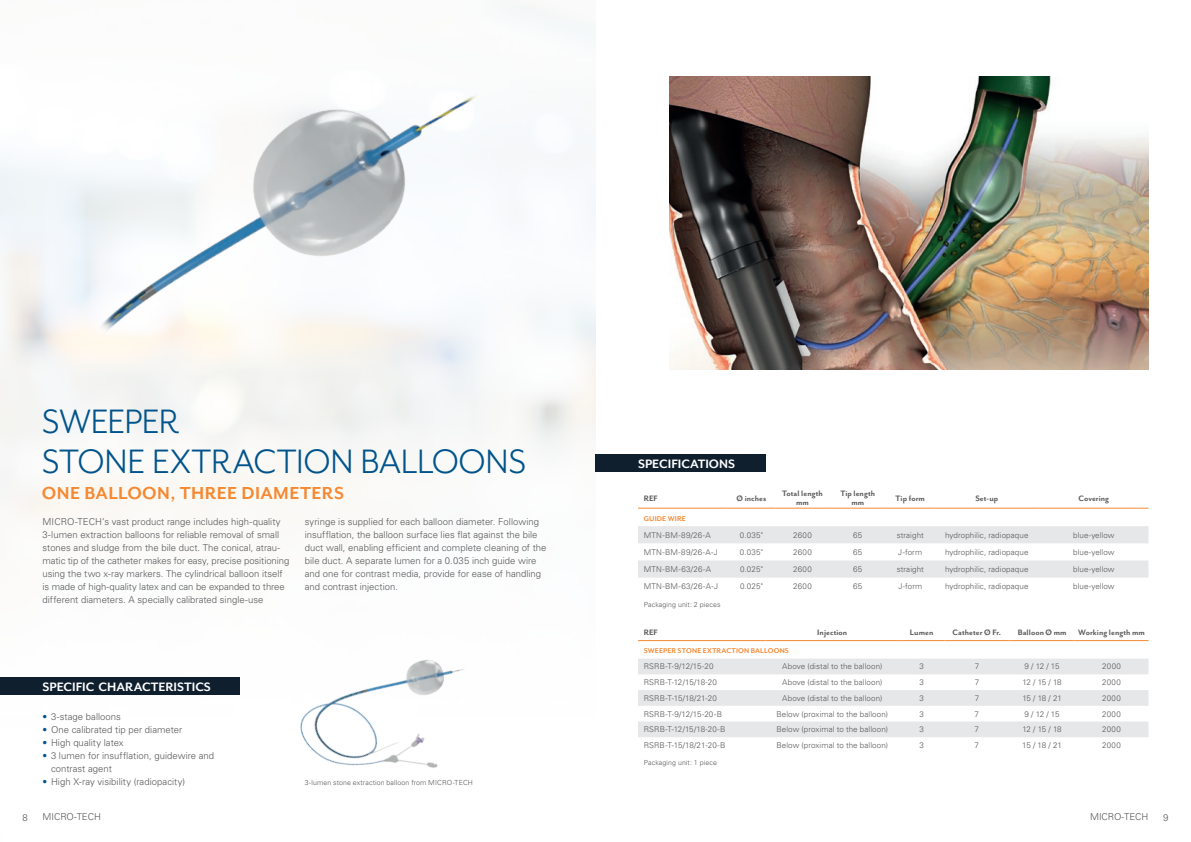
<style>
.page{position:relative;width:1191px;height:842px;background:#fff}
.page>*{position:absolute;margin:0;border:0;box-sizing:border-box;transform-origin:0 0}
.t1{font:39px/40px "Mr Eaves San OT";letter-spacing:-.01em;color:#00548b}
.t2{font:700 20px "Mr Eaves San OT";letter-spacing:.02em;color:#f58932}
.t3{font:700 14px "Mr Eaves San OT";color:#fff}
.t4{font:300 9.5px/13px "Univers LT Std";color:#57585a}
.t5{font:700 9px/9px "Mr Eaves San OT";letter-spacing:.005em;color:#57585a;text-align:center}
.t6{font:300 8px "Univers LT Std";letter-spacing:.01em;color:#57585a}
.t7{font:700 8px "Mr Eaves San OT";letter-spacing:.015em;color:#f58932}
.t8{font:300 7px "Univers LT Std";letter-spacing:.015em;color:#57585a}
.s1{color:#00548b}
</style>
<div class="page">
<img style="left:0;top:9px;width:595px;height:686px">
<img style="left:669px;top:77px;width:479px;height:292px">
<img style="left:291px;top:651px;width:189px;height:117px">
<img style="left:73px;top:53px;width:422px;height:306px">
<div style="left:0;top:677px;width:240px;height:17px;background:#101f2e"></div>
<svg style="left:638px;top:659px;width:510px;height:78px"></svg>
<hr style="left:638px;top:640px;width:127px;height:1px;background:#f58932">
<hr style="left:765px;top:640px;width:134px;height:1px;background:#f58932">
<hr style="left:899px;top:640px;width:45px;height:1px;background:#f58932">
<hr style="left:944px;top:640px;width:65px;height:1px;background:#f58932">
<hr style="left:1009px;top:640px;width:65px;height:1px;background:#f58932">
<hr style="left:1074px;top:640px;width:74px;height:1px;background:#f58932">
<div style="left:595px;top:454px;width:170px;height:17px;background:#101f2e"></div>
<div style="left:638px;top:526px;width:510px;height:17px;background:#e6e7e9"></div>
<svg style="left:638px;top:560px;width:510px;height:18px;background:#e7e8ea"></svg>
<hr style="left:638px;top:508px;width:89px;height:1px;background:#f58932">
<hr style="left:727px;top:508px;width:48px;height:1px;background:#f58932">
<hr style="left:775px;top:508px;width:54px;height:1px;background:#f58932">
<hr style="left:829px;top:508px;width:57px;height:1px;background:#f58932">
<hr style="left:886px;top:508px;width:48px;height:1px;background:#f58932">
<hr style="left:934px;top:508px;width:105px;height:1px;background:#f58932">
<hr style="left:1039px;top:508px;width:109px;height:1px;background:#f58932">
<h1 class="t1" style="left:42px;top:402px;width:486px">SWEEPER<br>STONE EXTRACTION BALLOONS</h1>
<h2 class="t2" style="left:42px;top:482px;width:304px">ONE BALLOON, THREE DIAMETERS</h2>
<p class="t4" style="left:43px;top:515px;width:248px">MICRO-TECH’s vast product range includes high-quality 3-lumen extraction balloons for reliable removal of small stones and sludge from the bile duct. The conical, atrau&shy;matic tip of the catheter makes for easy, precise positioning using the two x-ray markers. The cylindrical balloon itself is made of high-quality latex and can be expanded to three different diameters. A specially calibrated single-use</p>
<p class="t4" style="left:305px;top:515px;width:243px">syringe is supplied for each balloon diameter. Following insufflation, the balloon surface lies flat against the bile duct wall, enabling efficient and complete cleaning of the bile duct. A separate lumen for a 0.035 inch guide wire and one for contrast media, provide for ease of handling and contrast injection.</p>
<h3 class="t3" style="left:43px;top:679px;width:170px">SPECIFIC CHARACTERISTICS</h3>
<p class="t4" style="left:43px;top:710px;width:80px"><span class="s1">•</span> 3-stage balloons</p>
<p class="t4" style="left:43px;top:723px;width:141px"><span class="s1">•</span> One calibrated tip per diameter</p>
<p class="t4" style="left:43px;top:736px;width:83px"><span class="s1">•</span> High quality latex</p>
<p class="t4" style="left:51px;top:749px;width:165px;text-indent:-9px"><span class="s1">•</span> 3 lumen for insufflation, guidewire and contrast agent</p>
<p class="t4" style="left:43px;top:775px;width:144px"><span class="s1">•</span> High X-ray visibility (radiopacity)</p>
<p class="t8" style="left:305px;top:778px;width:170px">3-lumen stone extraction balloon from MICRO-TECH</p>
<h3 class="t3" style="left:638px;top:456px;width:99px">SPECIFICATIONS</h3>
<p class="t5" style="left:643px;top:494px;width:16px">REF</p>
<p class="t5" style="left:736px;top:494px;width:31px">Ø inches</p>
<p class="t5" style="left:782px;top:489px;width:42px">Total length mm</p>
<p class="t5" style="left:840px;top:489px;width:36px">Tip length mm</p>
<p class="t5" style="left:895px;top:494px;width:31px">Tip form</p>
<p class="t5" style="left:975px;top:494px;width:24px">Set-up</p>
<p class="t5" style="left:1078px;top:494px;width:32px">Covering</p>
<p class="t7" style="left:643px;top:514px;width:44px">GUIDE WIRE</p>
<p class="t6" style="left:643px;top:530px;width:69px">MTN-BM-89/26-A</p>
<p class="t6" style="left:740px;top:530px;width:25px">0.035"</p>
<p class="t6" style="left:793px;top:530px;width:20px">2600</p>
<p class="t6" style="left:853px;top:530px;width:11px">65</p>
<p class="t6" style="left:896px;top:530px;width:29px">straight</p>
<p class="t6" style="left:945px;top:530px;width:85px">hydrophilic, radiopaque</p>
<p class="t6" style="left:1073px;top:530px;width:43px">blue-yellow</p>
<p class="t6" style="left:643px;top:547px;width:76px">MTN-BM-89/26-A-J</p>
<p class="t6" style="left:740px;top:547px;width:25px">0.035"</p>
<p class="t6" style="left:793px;top:547px;width:20px">2600</p>
<p class="t6" style="left:853px;top:547px;width:11px">65</p>
<p class="t6" style="left:898px;top:547px;width:25px">J-form</p>
<p class="t6" style="left:945px;top:547px;width:85px">hydrophilic, radiopaque</p>
<p class="t6" style="left:1073px;top:547px;width:43px">blue-yellow</p>
<p class="t6" style="left:643px;top:564px;width:69px">MTN-BM-63/26-A</p>
<p class="t6" style="left:740px;top:564px;width:24px">0.025"</p>
<p class="t6" style="left:793px;top:564px;width:20px">2600</p>
<p class="t6" style="left:853px;top:564px;width:11px">65</p>
<p class="t6" style="left:896px;top:564px;width:29px">straight</p>
<p class="t6" style="left:945px;top:564px;width:85px">hydrophilic, radiopaque</p>
<p class="t6" style="left:1073px;top:564px;width:43px">blue-yellow</p>
<p class="t6" style="left:643px;top:581px;width:76px">MTN-BM-63/26-A-J</p>
<p class="t6" style="left:740px;top:581px;width:24px">0.025"</p>
<p class="t6" style="left:793px;top:581px;width:20px">2600</p>
<p class="t6" style="left:853px;top:581px;width:11px">65</p>
<p class="t6" style="left:898px;top:581px;width:25px">J-form</p>
<p class="t6" style="left:945px;top:581px;width:85px">hydrophilic, radiopaque</p>
<p class="t6" style="left:1073px;top:581px;width:43px">blue-yellow</p>
<p class="t8" style="left:643px;top:600px;width:78px">Packaging unit: 2 pieces</p>
<p class="t5" style="left:643px;top:628px;width:16px">REF</p>
<p class="t5" style="left:817px;top:628px;width:32px">Injection</p>
<p class="t5" style="left:909px;top:628px;width:25px">Lumen</p>
<p class="t5" style="left:952px;top:628px;width:50px">Catheter Ø Fr.</p>
<p class="t5" style="left:1017px;top:628px;width:50px">Balloon Ø mm</p>
<p class="t5" style="left:1078px;top:628px;width:68px">Working length mm</p>
<p class="t7" style="left:643px;top:646px;width:147px">SWEEPER STONE EXTRACTION BALLOONS</p>
<p class="t6" style="left:643px;top:662px;width:71px">RSRB-T-9/12/15-20</p>
<p class="t6" style="left:782px;top:662px;width:102px">Above (distal to the balloon)</p>
<p class="t6" style="left:919px;top:662px;width:6px">3</p>
<p class="t6" style="left:974px;top:662px;width:6px">7</p>
<p class="t6" style="left:1024px;top:662px;width:37px">9 / 12 / 15</p>
<p class="t6" style="left:1102px;top:662px;width:20px">2000</p>
<p class="t6" style="left:643px;top:677px;width:75px">RSRB-T-12/15/18-20</p>
<p class="t6" style="left:782px;top:677px;width:102px">Above (distal to the balloon)</p>
<p class="t6" style="left:919px;top:677px;width:6px">3</p>
<p class="t6" style="left:974px;top:677px;width:6px">7</p>
<p class="t6" style="left:1022px;top:677px;width:41px">12 / 15 / 18</p>
<p class="t6" style="left:1102px;top:677px;width:20px">2000</p>
<p class="t6" style="left:643px;top:693px;width:75px">RSRB-T-15/18/21-20</p>
<p class="t6" style="left:782px;top:693px;width:102px">Above (distal to the balloon)</p>
<p class="t6" style="left:919px;top:693px;width:6px">3</p>
<p class="t6" style="left:974px;top:693px;width:6px">7</p>
<p class="t6" style="left:1022px;top:693px;width:41px">15 / 18 / 21</p>
<p class="t6" style="left:1102px;top:693px;width:20px">2000</p>
<p class="t6" style="left:643px;top:709px;width:80px">RSRB-T-9/12/15-20-B</p>
<p class="t6" style="left:776px;top:709px;width:113px">Below (proximal to the balloon)</p>
<p class="t6" style="left:919px;top:709px;width:6px">3</p>
<p class="t6" style="left:974px;top:709px;width:6px">7</p>
<p class="t6" style="left:1024px;top:709px;width:37px">9 / 12 / 15</p>
<p class="t6" style="left:1102px;top:709px;width:20px">2000</p>
<p class="t6" style="left:643px;top:725px;width:83px">RSRB-T-12/15/18-20-B</p>
<p class="t6" style="left:776px;top:725px;width:113px">Below (proximal to the balloon)</p>
<p class="t6" style="left:919px;top:725px;width:6px">3</p>
<p class="t6" style="left:974px;top:725px;width:6px">7</p>
<p class="t6" style="left:1022px;top:725px;width:41px">12 / 15 / 18</p>
<p class="t6" style="left:1102px;top:725px;width:20px">2000</p>
<p class="t6" style="left:643px;top:740px;width:83px">RSRB-T-15/18/21-20-B</p>
<p class="t6" style="left:776px;top:740px;width:113px">Below (proximal to the balloon)</p>
<p class="t6" style="left:919px;top:740px;width:6px">3</p>
<p class="t6" style="left:974px;top:740px;width:6px">7</p>
<p class="t6" style="left:1022px;top:740px;width:41px">15 / 18 / 21</p>
<p class="t6" style="left:1102px;top:740px;width:20px">2000</p>
<p class="t8" style="left:643px;top:758px;width:75px">Packaging unit: 1 piece</p>
<p class="t4" style="left:22px;top:811px;width:7px">8</p>
<p class="t4" style="left:43px;top:811px;width:60px">MICRO-TECH</p>
<p class="t4" style="left:1090px;top:811px;width:60px">MICRO-TECH</p>
<p class="t4" style="left:1163px;top:811px;width:7px">9</p>
</div>
